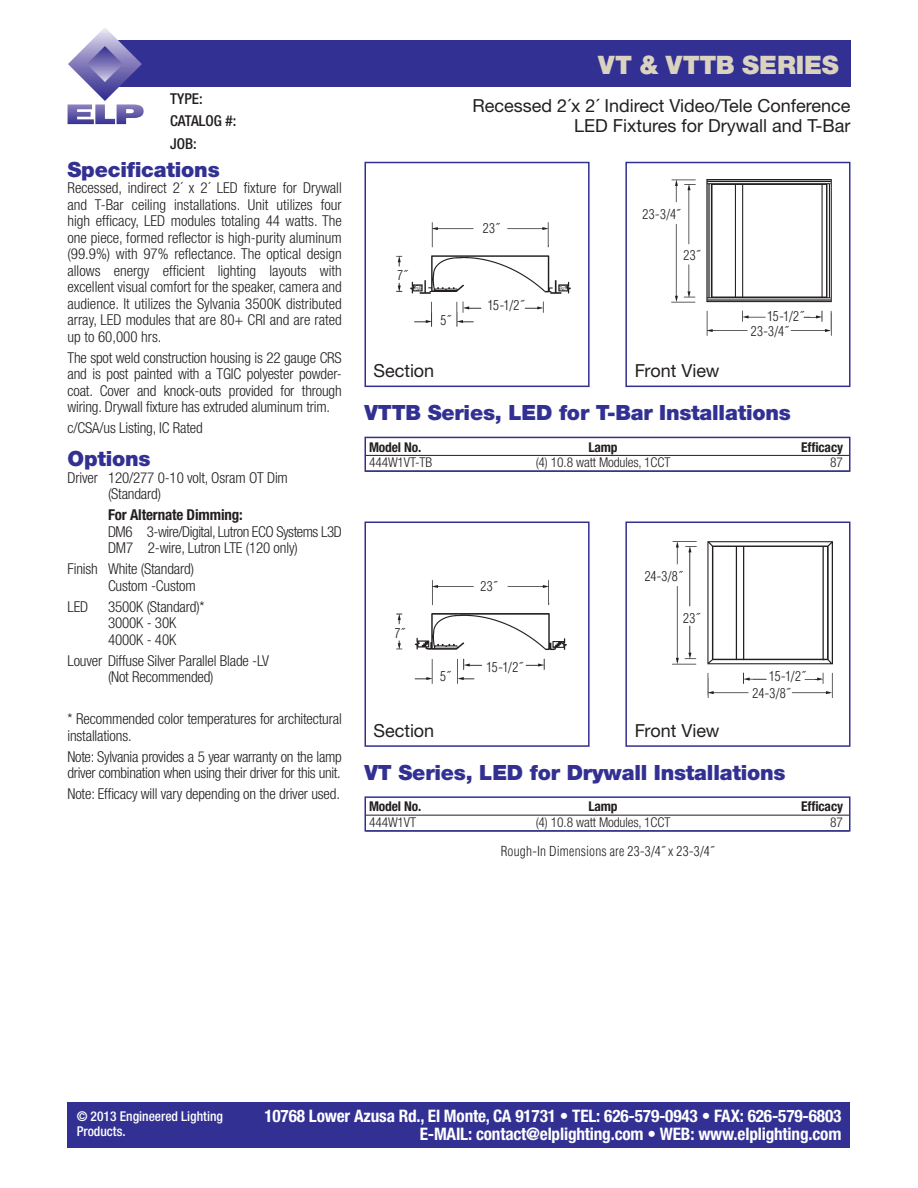
<style>
.page{position:relative;width:918px;height:1188px;background:#fff}
.page>*{position:absolute;margin:0;border:0;box-sizing:border-box;transform-origin:0 0}
.t1{font:900 25.5px "Helvetica Neue";letter-spacing:-.01em;color:#dad3bf}
.t2{font:900 21px "Helvetica Neue";letter-spacing:-.01em;color:#323092}
.t3{font:18px/19.5px "Helvetica Neue";color:#231f20;text-align:right}
.t4{font:700 condensed 17.25px/18px "Helvetica Neue";letter-spacing:-.01em;color:#fff;text-align:right}
.t5{font:300 condensed 15px/16.5px "Helvetica Neue";letter-spacing:-.01em;color:#231f20}
.t6{font:300 condensed 15px/16.5px "Helvetica Neue";letter-spacing:-.03em;color:#231f20}
.t7{font:700 condensed 15px "Helvetica Neue";letter-spacing:-.01em;color:#231f20}
.t8{font:500 condensed 15px/22.5px "Helvetica Neue";color:#231f20}
.t9{font:300 condensed 13.5px "Helvetica";letter-spacing:.015em;color:#231f20}
.t10{font:300 condensed 13.5px "Helvetica Neue";letter-spacing:-.01em;color:#231f20}
.t11{font:700 condensed 13.5px "Helvetica Neue";letter-spacing:-.01em;color:#231f20}
.t12{font:500 condensed 13.5px/15px "Helvetica Neue";color:#fff}
</style>
<div class="page">
<div style="left:109px;top:40px;width:742px;height:47px;background:#323092"></div>
<svg style="left:68px;top:28px;width:76px;height:96px"></svg>
<div style="left:68px;top:1102px;width:782px;height:46px;background:#323092"></div>
<img style="left:397px;top:222px;width:174px;height:105px">
<div style="left:364px;top:162px;width:226px;height:225px;border:2px solid #323092"></div>
<img style="left:397px;top:580px;width:169px;height:104px">
<div style="left:364px;top:522px;width:226px;height:225px;border:2px solid #323092"></div>
<hr style="left:366px;top:455px;width:483px;height:1px;background:#231f20">
<div style="left:364px;top:437px;width:486px;height:35px;border:2px solid #323092"></div>
<hr style="left:366px;top:815px;width:483px;height:1px;background:#231f20">
<div style="left:364px;top:796px;width:486px;height:36px;border:2px solid #323092"></div>
<img style="left:671px;top:180px;width:161px;height:156px">
<div style="left:625px;top:162px;width:225px;height:225px;border:2px solid #323092"></div>
<img style="left:672px;top:542px;width:161px;height:156px">
<div style="left:625px;top:522px;width:225px;height:225px;border:2px solid #323092"></div>
<p class="t8" style="left:170px;top:87px;width:68px">TYPE:<br>CATALOG #:<br>JOB:</p>
<h2 class="t2" style="left:68px;top:157px;width:154px">Specifications</h2>
<p class="t5" style="left:68px;top:180px;width:276px;text-align:justify">Recessed, indirect 2´ x 2´ LED fixture for Drywall and T-Bar ceiling installations. Unit utilizes four high efficacy, LED modules totaling 44 watts. The one piece, formed reflector is high-purity aluminum (99.9%) with 97% reflectance. The optical design allows energy efficient lighting layouts with excellent visual comfort for the speaker, camera and audience. It utilizes the Sylvania 3500K distributed array, LED modules that are 80+ CRI and are rated up to 60,000 hrs.</p>
<p class="t5" style="left:68px;top:349px;width:276px;text-align:justify">The spot weld construction housing is 22 gauge CRS and is post painted with a TGIC polyester powder&shy;coat. Cover and knock-outs provided for through wiring. Drywall fixture has extruded aluminum trim.</p>
<p class="t5" style="left:68px;top:420px;width:137px">c/CSA/us Listing, IC Rated</p>
<h2 class="t2" style="left:68px;top:446px;width:85px">Options</h2>
<p class="t5" style="left:108px;top:469px;width:181px;text-indent:-40px">Driver 120/277 0-10 volt, Osram OT Dim (Standard)</p>
<p class="t7" style="left:108px;top:506px;width:136px">For Alternate Dimming:</p>
<p class="t6" style="left:108px;top:523px;width:235px">DM6 3-wire/Digital, Lutron ECO Systems L3D<br>DM7 2-wire, Lutron LTE (120 only)</p>
<p class="t5" style="left:68px;top:560px;width:130px;text-align:right">Finish White (Standard)<br>Custom -Custom</p>
<p class="t5" style="left:67px;top:598px;width:22px">LED</p>
<p class="t5" style="left:108px;top:598px;width:98px">3500K (Standard)*<br>3000K - 30K<br>4000K - 40K</p>
<p class="t5" style="left:108px;top:652px;width:163px;text-indent:-41px">Louver Diffuse Silver Parallel Blade -LV (Not Recommended)</p>
<p class="t5" style="left:67px;top:710px;width:276px">* Recommended color temperatures for architectural installations.</p>
<p class="t5" style="left:67px;top:748px;width:276px">Note: Sylvania provides a 5 year warranty on the lamp driver combination when using their driver for this unit.</p>
<p class="t5" style="left:67px;top:785px;width:274px">Note: Efficacy will vary depending on the driver used.</p>
<h1 class="t1" style="left:598px;top:49px;width:242px">VT &amp; VTTB SERIES</h1>
<p class="t3" style="left:473px;top:96px;width:380px">Recessed 2´x 2´ Indirect Video/Tele Conference<br>LED Fixtures for Drywall and T-Bar</p>
<p class="t9" style="left:397px;top:267px;width:12px">7˝</p>
<p class="t9" style="left:441px;top:312px;width:12px">5˝</p>
<p class="t3" style="left:373px;top:361px;width:62px">Section</p>
<p class="t9" style="left:483px;top:220px;width:18px">23˝</p>
<p class="t9" style="left:488px;top:298px;width:38px">15-1/2˝</p>
<p class="t9" style="left:643px;top:206px;width:39px">23-3/4˝</p>
<p class="t9" style="left:683px;top:248px;width:18px">23˝</p>
<p class="t3" style="left:635px;top:361px;width:86px">Front View</p>
<p class="t9" style="left:767px;top:308px;width:38px">15-1/2˝</p>
<p class="t9" style="left:751px;top:323px;width:39px">23-3/4˝</p>
<h2 class="t2" style="left:364px;top:400px;width:428px">VTTB Series, LED for T-Bar Installations</h2>
<p class="t11" style="left:369px;top:439px;width:54px">Model No.</p>
<p class="t11" style="left:588px;top:439px;width:31px">Lamp</p>
<p class="t11" style="left:801px;top:439px;width:43px">Efficacy</p>
<p class="t10" style="left:369px;top:455px;width:65px">444W1VT-TB</p>
<p class="t10" style="left:536px;top:455px;width:136px">(4) 10.8 watt Modules, 1CCT</p>
<p class="t10" style="left:830px;top:455px;width:14px">87</p>
<p class="t9" style="left:394px;top:625px;width:12px">7˝</p>
<p class="t9" style="left:440px;top:668px;width:12px">5˝</p>
<p class="t3" style="left:373px;top:721px;width:62px">Section</p>
<p class="t9" style="left:481px;top:578px;width:18px">23˝</p>
<p class="t9" style="left:486px;top:659px;width:38px">15-1/2˝</p>
<p class="t9" style="left:645px;top:569px;width:39px">24-3/8˝</p>
<p class="t9" style="left:683px;top:610px;width:18px">23˝</p>
<p class="t3" style="left:635px;top:721px;width:86px">Front View</p>
<p class="t9" style="left:769px;top:669px;width:38px">15-1/2˝</p>
<p class="t9" style="left:753px;top:685px;width:39px">24-3/8˝</p>
<h2 class="t2" style="left:364px;top:760px;width:423px">VT Series, LED for Drywall Installations</h2>
<p class="t11" style="left:369px;top:798px;width:54px">Model No.</p>
<p class="t11" style="left:588px;top:798px;width:31px">Lamp</p>
<p class="t11" style="left:801px;top:798px;width:43px">Efficacy</p>
<p class="t10" style="left:369px;top:815px;width:49px">444W1VT</p>
<p class="t10" style="left:536px;top:815px;width:136px">(4) 10.8 watt Modules, 1CCT</p>
<p class="t10" style="left:830px;top:815px;width:14px">87</p>
<p class="t9" style="left:501px;top:843px;width:215px">Rough-In Dimensions are 23-3/4˝ x 23-3/4˝</p>
<p class="t12" style="left:77px;top:1108px;width:148px">© 2013 Engineered Lighting<br>Products.</p>
<p class="t4" style="left:264px;top:1107px;width:579px">10768 Lower Azusa Rd., El Monte, CA 91731 • TEL: 626-579-0943 • FAX: 626-579-6803<br>E-MAIL: contact@elplighting.com • WEB: www.elplighting.com</p>
</div>
